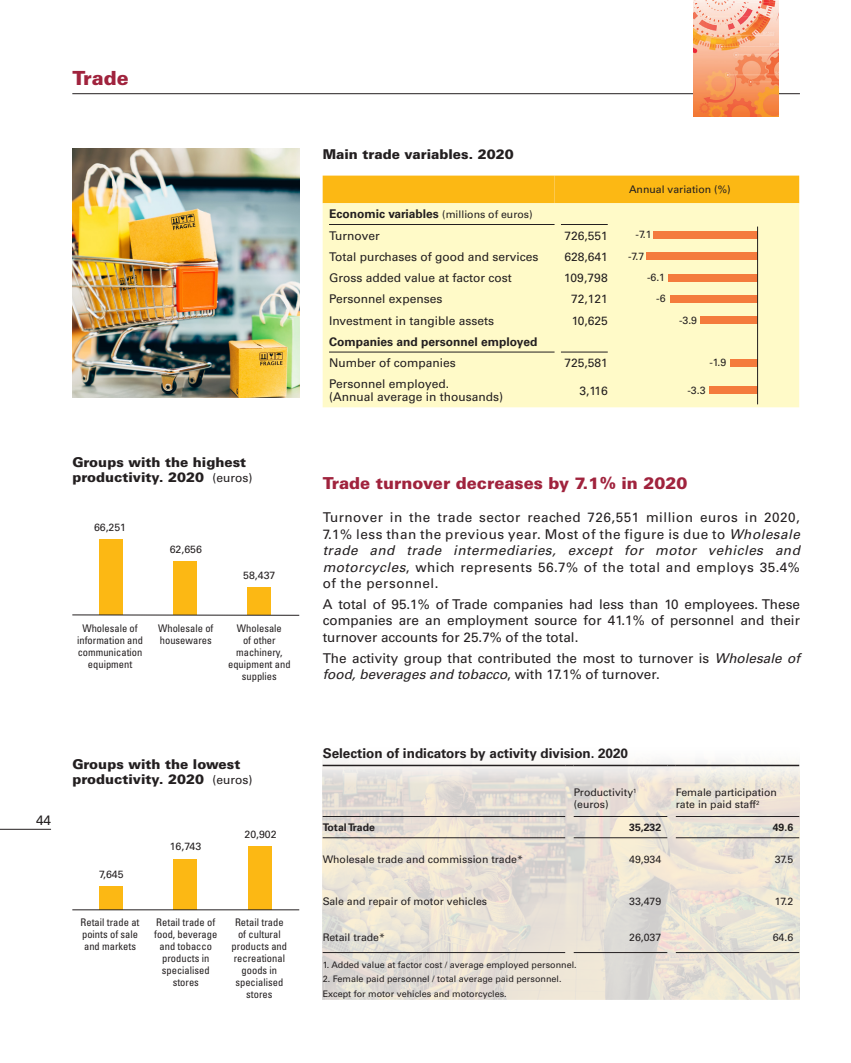
<style>
.page{position:relative;width:851px;height:1063px;background:#fff}
.page>*{position:absolute;margin:0;border:0;box-sizing:border-box;transform-origin:0 0}
.t1{font:900 19.5px "Univers LT Std";color:#a0233d}
.titulo_1{font:900 16.5px "Univers LT Std";color:#a0233d}
.t2{font:13.5px/16.5px "Univers LT Std";color:#231f20;text-align:justify}
.TABLA_2{font:900 13.5px/15px "Univers LT Std";color:#231f20}
.TABLA_2-2{font:700 13.5px "Univers LT Std";color:#231f20}
.titulo_grafico_1{font:900 13.5px "Univers LT Std";color:#231f20}
.tabla_1{font:12px/13.5px "Univers LT Std";color:#231f20}
.TABLA_2-3{font:700 12px "Univers LT Std";color:#231f20}
.t3{font:condensed 10.5px/12px "Univers LT Std";color:#231f20;text-align:center}
.tabla_1-2{font:10.5px/12px "Univers LT Std";color:#231f20}
.TABLA_2-4{font:700 10.5px "Univers LT Std";color:#231f20}
.texto_normal{font:10.5px "Univers LT Std";color:#231f20}
.tabla_1-3{font:9px "Univers LT Std";color:#231f20}
.s1{font-weight:400;font-size:12px}
.s2{font-weight:400;font-size:10.5px}
.s3{font-style:italic}
</style>
<div class="page">
<hr style="left:0;top:829px;width:51px;height:1px;background:#231f20">
<hr style="left:72px;top:93px;width:727px;height:1px;background:#231f20">
<img style="left:322px;top:761px;width:477px;height:238px">
<img style="left:72px;top:149px;width:227px;height:249px">
<div style="left:322px;top:176px;width:477px;height:27px;background:#fcb814"></div>
<div style="left:322px;top:203px;width:477px;height:204px;background:#fffac8"></div>
<hr style="left:329px;top:224px;width:225px;height:1px;background:#231f20">
<hr style="left:329px;top:352px;width:225px;height:1px;background:#231f20">
<hr style="left:561px;top:224px;width:46px;height:1px;background:#231f20">
<hr style="left:561px;top:352px;width:46px;height:1px;background:#231f20">
<div style="left:653px;top:231px;width:104px;height:8px;background:#f47b3d"></div>
<div style="left:646px;top:253px;width:111px;height:7px;background:#f47b3d"></div>
<div style="left:668px;top:274px;width:89px;height:7px;background:#f47b3d"></div>
<div style="left:669px;top:295px;width:88px;height:8px;background:#f47b3d"></div>
<div style="left:700px;top:316px;width:57px;height:8px;background:#f47b3d"></div>
<div style="left:729px;top:359px;width:28px;height:8px;background:#f47b3d"></div>
<div style="left:709px;top:387px;width:48px;height:7px;background:#f47b3d"></div>
<hr style="left:757px;top:227px;width:1px;height:177px;background:#231f20">
<hr style="left:322px;top:765px;width:243px;height:1px;background:#231f20">
<hr style="left:573px;top:765px;width:94px;height:1px;background:#231f20">
<hr style="left:675px;top:765px;width:124px;height:1px;background:#231f20">
<hr style="left:322px;top:816px;width:243px;height:1px;background:#231f20">
<hr style="left:573px;top:816px;width:94px;height:1px;background:#231f20">
<hr style="left:675px;top:816px;width:124px;height:1px;background:#231f20">
<hr style="left:322px;top:952px;width:243px;height:1px;background:#231f20">
<hr style="left:573px;top:952px;width:94px;height:1px;background:#231f20">
<hr style="left:675px;top:952px;width:124px;height:1px;background:#231f20">
<hr style="left:322px;top:838px;width:243px;height:1px;background:#231f20">
<hr style="left:573px;top:838px;width:94px;height:1px;background:#231f20">
<hr style="left:675px;top:838px;width:124px;height:1px;background:#231f20">
<div style="left:99px;top:539px;width:24px;height:76px;background:#fcb814"></div>
<div style="left:174px;top:561px;width:23px;height:54px;background:#fcb814"></div>
<div style="left:247px;top:587px;width:24px;height:28px;background:#fcb814"></div>
<hr style="left:72px;top:615px;width:227px;height:1px;background:#231f20">
<div style="left:99px;top:886px;width:24px;height:23px;background:#fcb814"></div>
<div style="left:174px;top:859px;width:23px;height:50px;background:#fcb814"></div>
<div style="left:248px;top:846px;width:24px;height:63px;background:#fcb814"></div>
<hr style="left:72px;top:909px;width:227px;height:1px;background:#231f20">
<img style="left:693px;top:0;width:85px;height:117px">
<p class="t1" style="left:72px;top:66px;width:58px">Trade</p>
<p class="TABLA_2" style="left:72px;top:455px;width:181px">Groups with the highest productivity. 2020 <span class="s1">(euros)</span></p>
<p class="tabla_1-2" style="left:94px;top:521px;width:34px">66,251</p>
<p class="tabla_1-2" style="left:170px;top:543px;width:34px">62,656</p>
<p class="tabla_1-2" style="left:243px;top:569px;width:34px">58,437</p>
<p class="t3" style="left:77px;top:622px;width:67px">Wholesale of information and communication equipment</p>
<p class="t3" style="left:158px;top:622px;width:57px;text-align:left">Wholesale of housewares</p>
<p class="t3" style="left:228px;top:622px;width:64px">Wholesale<br>of other machinery, equipment and supplies</p>
<p class="t2" style="left:36px;top:812px;width:17px">44</p>
<p class="TABLA_2" style="left:72px;top:757px;width:181px">Groups with the lowest productivity. 2020 <span class="s1">(euros)</span></p>
<p class="tabla_1-2" style="left:99px;top:868px;width:26px">7,645</p>
<p class="tabla_1-2" style="left:170px;top:841px;width:33px">16,743</p>
<p class="t3" style="left:81px;top:916px;width:60px;text-align:left">Retail trade at points of sale and markets</p>
<p class="t3" style="left:154px;top:916px;width:64px">Retail trade of food, beverage and tobacco products in specialised stores</p>
<p class="tabla_1-2" style="left:244px;top:828px;width:34px">20,902</p>
<p class="t3" style="left:231px;top:916px;width:57px">Retail trade of cultural products and recreational goods in specialised stores</p>
<p class="titulo_grafico_1" style="left:322px;top:145px;width:192px">Main trade variables. 2020</p>
<p class="TABLA_2-3" style="left:329px;top:207px;width:205px">Economic variables <span class="s2">(millions of euros)</span></p>
<p class="tabla_1" style="left:329px;top:229px;width:52px">Turnover</p>
<p class="tabla_1" style="left:564px;top:229px;width:45px">726,551</p>
<p class="tabla_1" style="left:329px;top:250px;width:211px">Total purchases of good and services</p>
<p class="tabla_1" style="left:564px;top:250px;width:45px">628,641</p>
<p class="tabla_1" style="left:329px;top:271px;width:184px">Gross added value at factor cost</p>
<p class="tabla_1" style="left:564px;top:271px;width:45px">109,798</p>
<p class="tabla_1" style="left:329px;top:292px;width:115px">Personnel expenses</p>
<p class="tabla_1" style="left:571px;top:292px;width:38px">72,121</p>
<p class="tabla_1" style="left:329px;top:314px;width:167px">Investment in tangible assets</p>
<p class="tabla_1" style="left:571px;top:314px;width:38px">10,625</p>
<p class="TABLA_2-3" style="left:329px;top:334px;width:210px">Companies and personnel employed</p>
<p class="tabla_1" style="left:329px;top:356px;width:128px">Number of companies</p>
<p class="tabla_1" style="left:564px;top:356px;width:45px">725,581</p>
<p class="tabla_1" style="left:329px;top:377px;width:176px">Personnel employed.<br>(Annual average in thousands)</p>
<p class="tabla_1" style="left:579px;top:384px;width:30px">3,116</p>
<p class="texto_normal" style="left:629px;top:183px;width:103px">Annual variation (%)</p>
<p class="tabla_1-2" style="left:635px;top:228px;width:18px">-7.1</p>
<p class="tabla_1-2" style="left:628px;top:250px;width:18px">-7.7</p>
<p class="tabla_1-2" style="left:647px;top:271px;width:20px">-6.1</p>
<p class="tabla_1-2" style="left:656px;top:293px;width:11px">-6</p>
<p class="tabla_1-2" style="left:679px;top:314px;width:20px">-3.9</p>
<p class="tabla_1-2" style="left:709px;top:356px;width:19px">-1.9</p>
<p class="tabla_1-2" style="left:687px;top:384px;width:20px">-3.3</p>
<p class="titulo_1" style="left:322px;top:473px;width:366px">Trade turnover decreases by 7.1% in 2020</p>
<p class="t2" style="left:322px;top:509px;width:478px">Turnover in the trade sector reached 726,551 million euros in 2020, 7.1% less than the previous year. Most of the figure is due to <span class="s3">Wholesale trade and trade intermediaries, except for motor vehicles and motorcycles</span>, which represents 56.7% of the total and employs 35.4% of the personnel.</p>
<p class="t2" style="left:322px;top:596px;width:478px">A total of 95.1% of Trade companies had less than 10 employees. These companies are an employment source for 41.1% of personnel and their turnover accounts for 25.7% of the total.</p>
<p class="t2" style="left:322px;top:650px;width:478px">The activity group that contributed the most to turnover is <span class="s3">Wholesale of food, beverages and tobacco</span>, with 17.1% of turnover.</p>
<p class="TABLA_2-2" style="left:322px;top:746px;width:307px">Selection of indicators by activity division. 2020</p>
<p class="tabla_1-2" style="left:573px;top:786px;width:64px">Productivity<sup>1 </sup>(euros)</p>
<p class="tabla_1-2" style="left:675px;top:786px;width:103px">Female participation rate in paid staff<sup>2</sup></p>
<p class="TABLA_2-4" style="left:322px;top:821px;width:54px">Total Trade</p>
<p class="TABLA_2-4" style="left:629px;top:821px;width:34px">35,232</p>
<p class="TABLA_2-4" style="left:772px;top:821px;width:22px">49.6</p>
<p class="tabla_1-2" style="left:322px;top:853px;width:202px">Wholesale trade and commission trade*</p>
<p class="tabla_1-2" style="left:629px;top:853px;width:34px">49,934</p>
<p class="tabla_1-2" style="left:774px;top:853px;width:20px">37.5</p>
<p class="tabla_1-2" style="left:322px;top:896px;width:166px">Sale and repair of motor vehicles</p>
<p class="tabla_1-2" style="left:629px;top:896px;width:34px">33,479</p>
<p class="tabla_1-2" style="left:774px;top:896px;width:20px">17.2</p>
<p class="tabla_1-2" style="left:322px;top:932px;width:64px">Retail trade*</p>
<p class="tabla_1-2" style="left:629px;top:932px;width:34px">26,037</p>
<p class="tabla_1-2" style="left:772px;top:932px;width:22px">64.6</p>
<p class="tabla_1-3" style="left:322px;top:959px;width:255px">1. Added value at factor cost / average employed personnel.</p>
<p class="tabla_1-3" style="left:322px;top:974px;width:240px">2. Female paid personnel / total average paid personnel.</p>
<p class="tabla_1-3" style="left:322px;top:989px;width:186px">Except for motor vehicles and motorcycles.</p>
</div>
